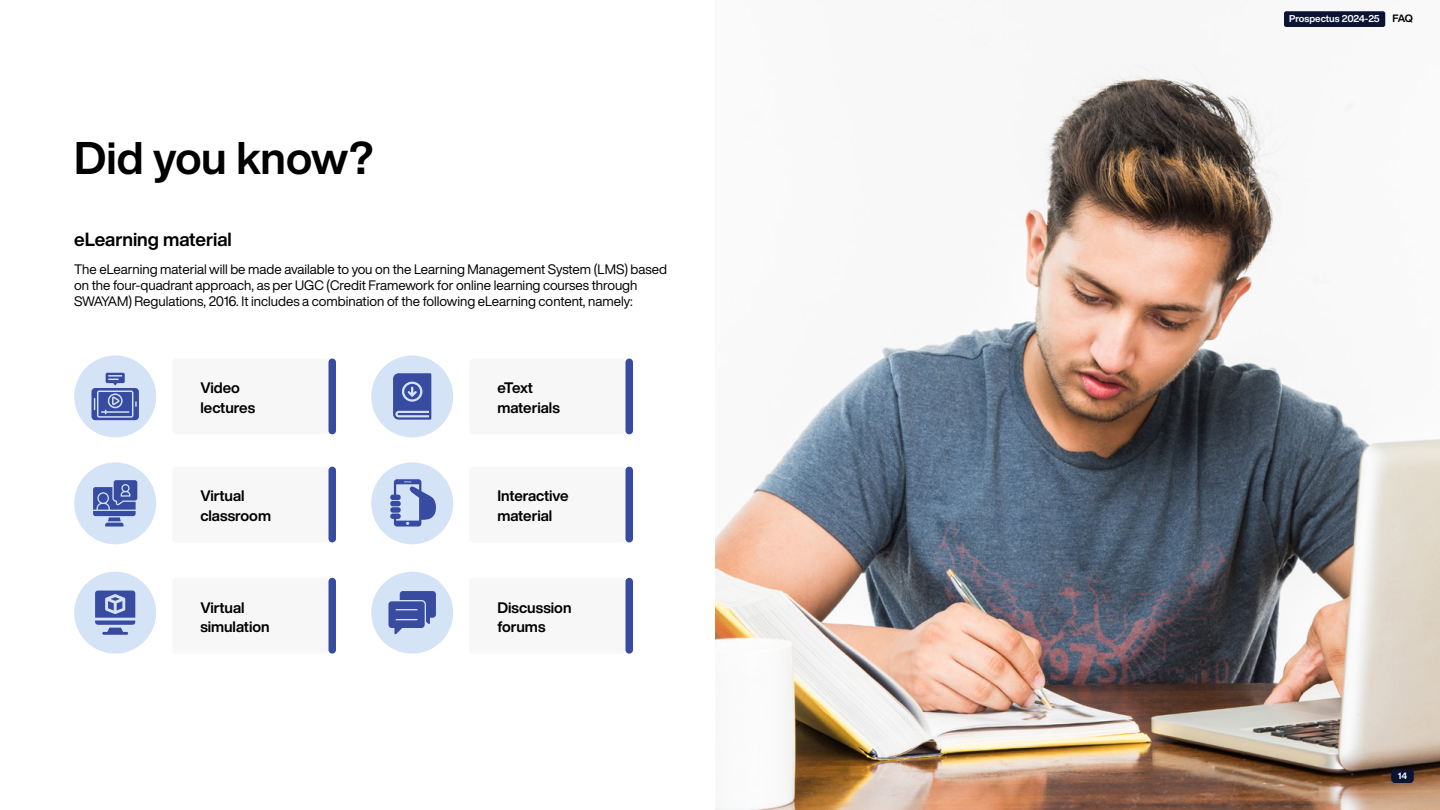
<style>
.page{position:relative;width:1440px;height:810px;background:#fff}
.page>*{position:absolute;margin:0;border:0;box-sizing:border-box;transform-origin:0 0}
.t1{font:700 45px "Helvetica Now Display";letter-spacing:-.01em;color:#000}
.t2{font:700 18.75px "Helvetica Now Display";letter-spacing:-.005em;color:#000}
.t3{font:700 15px/19.5px "Helvetica Now Display";color:#000}
.t4{font:13.5px/16.2px "Helvetica Now Display";color:#000}
.t5{font:700 10.5px "Helvetica Now Display";color:#000}
.t6{font:700 9.75px "Helvetica Now Display";letter-spacing:-.01em;color:#fff}
.t7{font:700 9px "Helvetica Now Display";color:#fff}
</style>
<div class="page">
<img style="left:716px;top:11px;width:724px;height:799px">
<div style="left:1391px;top:769px;width:23px;height:14px;background:#0b1333;border-radius:4px"></div>
<div style="left:173px;top:359px;width:156px;height:75px;background:#f7f7f7;border-radius:3px"></div>
<div style="left:470px;top:359px;width:156px;height:75px;background:#f7f7f7;border-radius:3px"></div>
<div style="left:173px;top:467px;width:156px;height:75px;background:#f7f7f7;border-radius:3px"></div>
<div style="left:470px;top:467px;width:156px;height:75px;background:#f7f7f7;border-radius:3px"></div>
<div style="left:173px;top:578px;width:156px;height:76px;background:#f7f7f7;border-radius:3px"></div>
<div style="left:470px;top:578px;width:156px;height:76px;background:#f7f7f7;border-radius:3px"></div>
<div style="left:328px;top:359px;width:8px;height:75px;background:#374ba0;border-radius:4px"></div>
<div style="left:626px;top:359px;width:7px;height:75px;background:#374ba0;border-radius:4px"></div>
<div style="left:328px;top:467px;width:8px;height:75px;background:#374ba0;border-radius:4px"></div>
<div style="left:626px;top:467px;width:7px;height:75px;background:#374ba0;border-radius:4px"></div>
<div style="left:328px;top:578px;width:8px;height:76px;background:#374ba0;border-radius:4px"></div>
<div style="left:626px;top:578px;width:7px;height:76px;background:#374ba0;border-radius:4px"></div>
<div style="left:74px;top:355px;width:82px;height:82px;background:#d5e3f7;border-radius:50%"></div>
<div style="left:74px;top:462px;width:82px;height:82px;background:#d5e3f7;border-radius:50%"></div>
<div style="left:74px;top:572px;width:82px;height:82px;background:#d5e3f7;border-radius:50%"></div>
<div style="left:371px;top:355px;width:82px;height:82px;background:#d5e3f7;border-radius:50%"></div>
<div style="left:371px;top:462px;width:82px;height:82px;background:#d5e3f7;border-radius:50%"></div>
<div style="left:371px;top:572px;width:82px;height:82px;background:#d5e3f7;border-radius:50%"></div>
<svg style="left:91px;top:373px;width:48px;height:47px"></svg>
<svg style="left:93px;top:480px;width:44px;height:47px"></svg>
<svg style="left:95px;top:591px;width:40px;height:41px"></svg>
<hr style="left:102px;top:632px;width:26px;height:3px;background:#374ba0">
<svg style="left:393px;top:373px;width:38px;height:47px;background:#5669b1"></svg>
<svg style="left:388px;top:591px;width:48px;height:44px"></svg>
<svg style="left:390px;top:479px;width:46px;height:48px"></svg>
<div style="left:1284px;top:11px;width:101px;height:16px;background:#0c1434;border-radius:2px"></div>
<h1 class="t1" style="left:74px;top:127px;width:301px">Did you know?</h1>
<h2 class="t2" style="left:74px;top:226px;width:159px">eLearning material</h2>
<p class="t4" style="left:74px;top:261px;width:594px">The eLearning material will be made available to you on the Learning Management System (LMS) based on the four-quadrant approach, as per UGC (Credit Framework for online learning courses through<br>SWAYAM) Regulations, 2016. It includes a combination of the following eLearning content, namely:</p>
<p class="t3" style="left:200px;top:378px;width:56px">Video lectures</p>
<p class="t3" style="left:497px;top:378px;width:64px">eText materials</p>
<p class="t3" style="left:200px;top:486px;width:72px">Virtual classroom</p>
<p class="t3" style="left:497px;top:486px;width:73px">Interactive material</p>
<p class="t3" style="left:200px;top:597px;width:71px">Virtual simulation</p>
<p class="t3" style="left:497px;top:597px;width:76px">Discussion forums</p>
<p class="t6" style="left:1289px;top:12px;width:92px">Prospectus 2024-25</p>
<p class="t5" style="left:1393px;top:11px;width:22px">FAQ</p>
<p class="t7" style="left:1398px;top:770px;width:11px">14</p>
</div>
